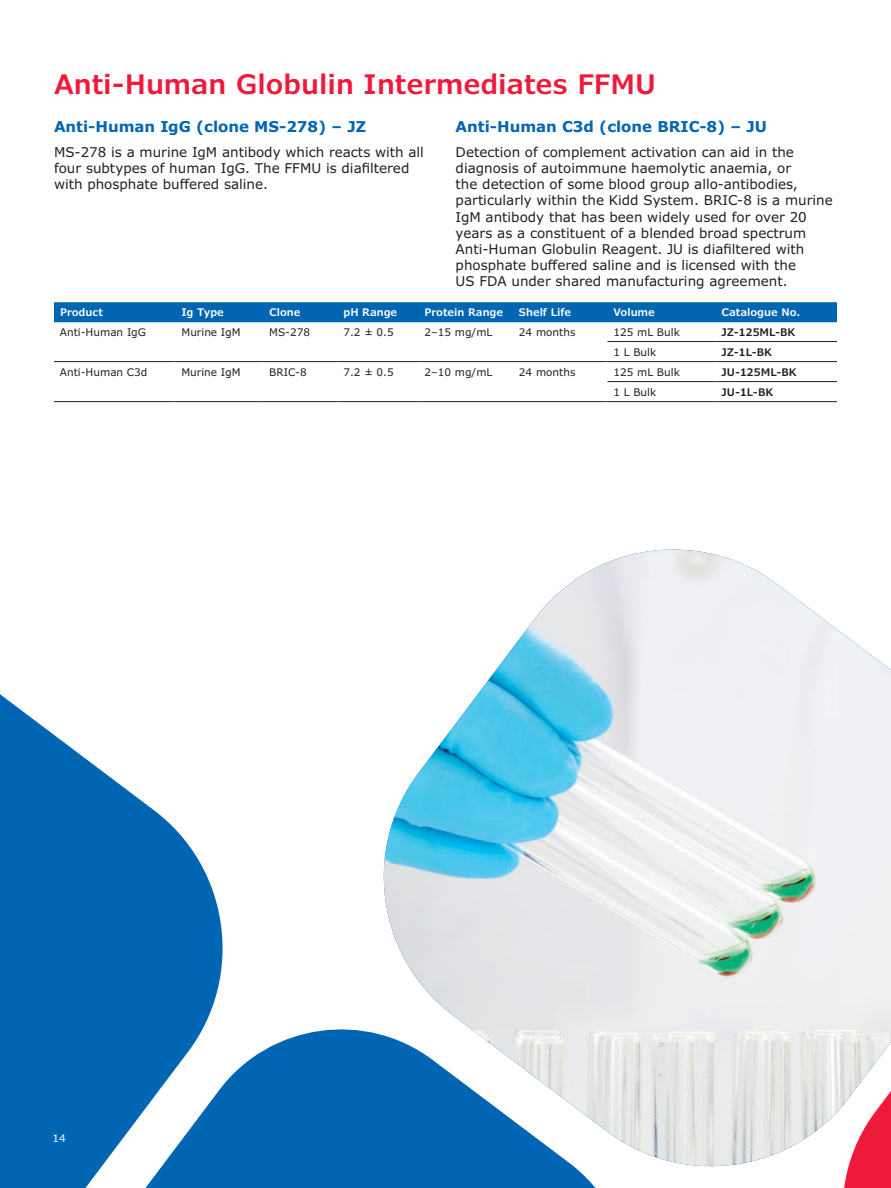
<style>
.page{position:relative;width:891px;height:1188px;background:#fff}
.page>*{position:absolute;margin:0;border:0;box-sizing:border-box;transform-origin:0 0}
.t1{font:600 27px "Verdana Pro";color:#ed1a3a}
.t2{font:700 15px "Verdana Pro";color:#0066b3}
.t3{font:13.5px/16.2px "Verdana Pro";color:#231f20}
.t4{font:10.5px "Verdana Pro";color:#231f20}
.t5{font:600 10.5px "Verdana Pro";color:#fff}
.t6{font:600 10.5px "Verdana Pro";color:#231f20}
.t7{font:10.5px "Verdana Pro";color:#fff}
</style>
<div class="page">
<svg style="left:0;top:694px;width:223px;height:494px;fill:#0066b3"></svg>
<svg style="left:66px;top:1010px;width:295px;height:178px;fill:#0066b3"></svg>
<svg style="left:361px;top:549px;width:325px;height:639px"></svg>
<img style="left:376px;top:550px;width:515px;height:638px">
<svg style="left:821px;top:878px;width:70px;height:310px"></svg>
<div style="left:54px;top:302px;width:783px;height:20px;background:#0066b3"></div>
<hr style="left:608px;top:341px;width:108px;height:1px;background:#231f20">
<hr style="left:716px;top:341px;width:121px;height:1px;background:#231f20">
<hr style="left:54px;top:361px;width:122px;height:1px;background:#231f20">
<hr style="left:176px;top:361px;width:87px;height:1px;background:#231f20">
<hr style="left:263px;top:361px;width:75px;height:1px;background:#231f20">
<hr style="left:338px;top:361px;width:80px;height:1px;background:#231f20">
<hr style="left:418px;top:361px;width:95px;height:1px;background:#231f20">
<hr style="left:513px;top:361px;width:95px;height:1px;background:#231f20">
<hr style="left:608px;top:361px;width:108px;height:1px;background:#231f20">
<hr style="left:716px;top:361px;width:121px;height:1px;background:#231f20">
<hr style="left:608px;top:381px;width:108px;height:1px;background:#231f20">
<hr style="left:716px;top:381px;width:121px;height:1px;background:#231f20">
<hr style="left:54px;top:401px;width:122px;height:1px;background:#231f20">
<hr style="left:176px;top:401px;width:87px;height:1px;background:#231f20">
<hr style="left:263px;top:401px;width:75px;height:1px;background:#231f20">
<hr style="left:338px;top:401px;width:80px;height:1px;background:#231f20">
<hr style="left:418px;top:401px;width:95px;height:1px;background:#231f20">
<hr style="left:513px;top:401px;width:95px;height:1px;background:#231f20">
<hr style="left:608px;top:401px;width:108px;height:1px;background:#231f20">
<hr style="left:716px;top:401px;width:121px;height:1px;background:#231f20">
<h1 class="t1" style="left:54px;top:67px;width:603px">Anti-Human Globulin Intermediates FFMU</h1>
<p class="t2" style="left:54px;top:116px;width:314px">Anti-Human IgG (clone MS-278) – JZ</p>
<p class="t3" style="left:54px;top:144px;width:371px">MS-278 is a murine IgM antibody which reacts with all four subtypes of human IgG. The FFMU is diafiltered with phosphate buffered saline.</p>
<p class="t2" style="left:456px;top:116px;width:313px">Anti-Human C3d (clone BRIC-8) – JU</p>
<p class="t3" style="left:456px;top:144px;width:379px">Detection of complement activation can aid in the diagnosis of autoimmune haemolytic anaemia, or<br>the detection of some blood group allo-antibodies, particularly within the Kidd System. BRIC-8 is a murine IgM antibody that has been widely used for over 20 years as a constituent of a blended broad spectrum Anti-Human Globulin Reagent. JU is diafiltered with phosphate buffered saline and is licensed with the<br>US FDA under shared manufacturing agreement.</p>
<p class="t5" style="left:60px;top:306px;width:45px">Product</p>
<p class="t5" style="left:181px;top:306px;width:44px">Ig Type</p>
<p class="t5" style="left:269px;top:306px;width:33px">Clone</p>
<p class="t5" style="left:343px;top:306px;width:55px">pH Range</p>
<p class="t5" style="left:424px;top:306px;width:80px">Protein Range</p>
<p class="t5" style="left:519px;top:306px;width:54px">Shelf Life</p>
<p class="t5" style="left:613px;top:306px;width:43px">Volume</p>
<p class="t5" style="left:721px;top:306px;width:80px">Catalogue No.</p>
<p class="t4" style="left:60px;top:325px;width:87px">Anti-Human IgG</p>
<p class="t4" style="left:181px;top:325px;width:61px">Murine IgM</p>
<p class="t4" style="left:269px;top:325px;width:42px">MS-278</p>
<p class="t4" style="left:343px;top:325px;width:52px">7.2 ± 0.5</p>
<p class="t4" style="left:424px;top:325px;width:69px">2–15 mg/mL</p>
<p class="t4" style="left:519px;top:325px;width:58px">24 months</p>
<p class="t4" style="left:613px;top:325px;width:68px">125 mL Bulk</p>
<p class="t6" style="left:721px;top:325px;width:76px">JZ-125ML-BK</p>
<p class="t4" style="left:613px;top:345px;width:44px">1 L Bulk</p>
<p class="t6" style="left:721px;top:345px;width:52px">JZ-1L-BK</p>
<p class="t4" style="left:60px;top:365px;width:89px">Anti-Human C3d</p>
<p class="t4" style="left:181px;top:365px;width:61px">Murine IgM</p>
<p class="t4" style="left:269px;top:365px;width:39px">BRIC-8</p>
<p class="t4" style="left:343px;top:365px;width:52px">7.2 ± 0.5</p>
<p class="t4" style="left:424px;top:365px;width:69px">2–10 mg/mL</p>
<p class="t4" style="left:519px;top:365px;width:58px">24 months</p>
<p class="t4" style="left:613px;top:365px;width:68px">125 mL Bulk</p>
<p class="t6" style="left:721px;top:365px;width:77px">JU-125ML-BK</p>
<p class="t4" style="left:613px;top:385px;width:44px">1 L Bulk</p>
<p class="t6" style="left:721px;top:385px;width:53px">JU-1L-BK</p>
<p class="t7" style="left:53px;top:1131px;width:15px">14</p>
</div>
